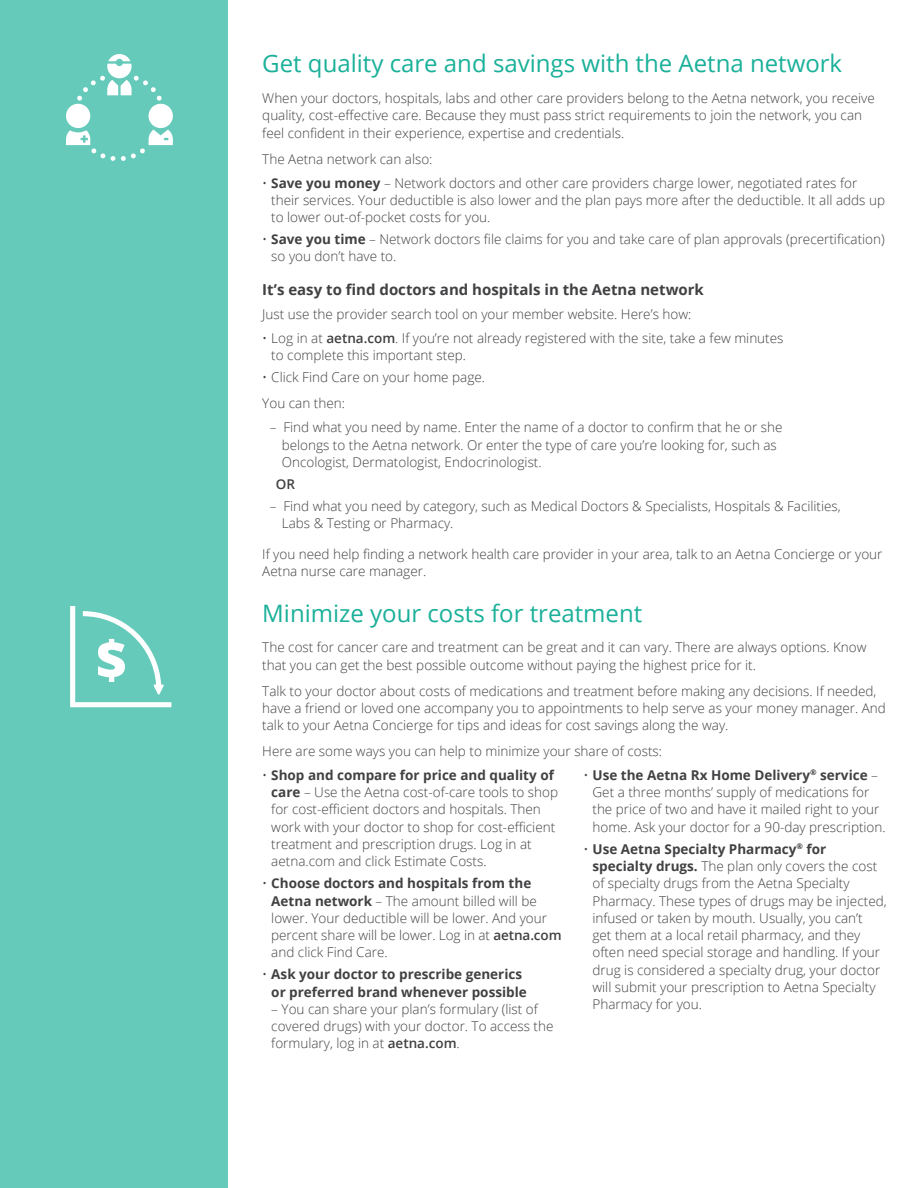
<style>
.page{position:relative;width:918px;height:1188px;background:#fff}
.page>*{position:absolute;margin:0;border:0;box-sizing:border-box;transform-origin:0 0}
.t1{font:24px "Open Sans";color:#1ab099}
.t2{font:700 15px "Open Sans";color:#414042}
.t3{font:300 13.5px/17.2px "Open Sans";color:#414042}
.t4{font:700 13.5px/17.2px "Open Sans";color:#414042}
.t5{font:600 13.5px "Open Sans";color:#414042}
.s1{font-weight:700}
.s2{font-weight:600}
.s3{font-weight:300}
</style>
<div class="page">
<div style="left:0;top:0;width:228px;height:1188px;background:#66cabb"></div>
<div style="left:66px;top:104px;width:24px;height:24px;background:#fff;border-radius:50%"></div>
<div style="left:149px;top:104px;width:24px;height:24px;background:#fff;border-radius:50%"></div>
<svg style="left:77px;top:54px;width:85px;height:47px"></svg>
<svg style="left:66px;top:130px;width:107px;height:31px"></svg>
<svg style="left:70px;top:606px;width:101px;height:101px"></svg>
<h2 class="t1" style="left:262px;top:47px;width:581px">Get quality care and savings with the Aetna network</h2>
<p class="t3" style="left:262px;top:89px;width:614px">When your doctors, hospitals, labs and other care providers belong to the Aetna network, you receive quality, cost-effective care. Because they must pass strict requirements to join the network, you can feel confident in their experience, expertise and credentials.</p>
<p class="t3" style="left:262px;top:150px;width:172px">The Aetna network can also:</p>
<p class="t3" style="left:271px;top:174px;width:615px;text-indent:-9px">• <span class="s1">Save you money</span> – Network doctors and other care providers charge lower, negotiated rates for their services. Your deductible is also lower and the plan pays more after the deductible. It all adds up to lower out-of-pocket costs for you.</p>
<p class="t3" style="left:271px;top:230px;width:615px;text-indent:-9px">• <span class="s1">Save you time</span> – Network doctors file claims for you and take care of plan approvals (precertification) so you don’t have to.</p>
<h3 class="t2" style="left:262px;top:279px;width:443px">It’s easy to find doctors and hospitals in the Aetna network</h3>
<p class="t3" style="left:262px;top:305px;width:431px">Just use the provider search tool on your member website. Here’s how:</p>
<p class="t3" style="left:271px;top:329px;width:514px;text-indent:-9px">• Log in at <span class="s2">aetna.com</span>. If you’re not already registered with the site, take a few minutes to complete this important step.</p>
<p class="t3" style="left:262px;top:368px;width:224px">• Click Find Care on your home page.</p>
<p class="t3" style="left:262px;top:394px;width:84px">You can then:</p>
<p class="t3" style="left:282px;top:418px;width:502px;text-indent:-12px">– Find what you need by name. Enter the name of a doctor to confirm that he or she belongs to the Aetna network. Or enter the type of care you’re looking for, such as<br>Oncologist, Dermatologist, Endocrinologist.</p>
<p class="t5" style="left:276px;top:475px;width:21px">OR</p>
<p class="t3" style="left:282px;top:497px;width:561px;text-indent:-12px">– Find what you need by category, such as Medical Doctors &amp; Specialists, Hospitals &amp; Facilities,<br>Labs &amp; Testing or Pharmacy.</p>
<p class="t3" style="left:262px;top:545px;width:622px">If you need help finding a network health care provider in your area, talk to an Aetna Concierge or your<br>Aetna nurse care manager.</p>
<h2 class="t1" style="left:262px;top:597px;width:381px">Minimize your costs for treatment</h2>
<p class="t3" style="left:262px;top:639px;width:606px">The cost for cancer care and treatment can be great and it can vary. There are always options. Know that you can get the best possible outcome without paying the highest price for it.</p>
<p class="t3" style="left:262px;top:682px;width:625px">Talk to your doctor about costs of medications and treatment before making any decisions. If needed, have a friend or loved one accompany you to appointments to help serve as your money manager. And talk to your Aetna Concierge for tips and ideas for cost savings along the way.</p>
<p class="t3" style="left:262px;top:742px;width:401px">Here are some ways you can help to minimize your share of costs:</p>
<p class="t3" style="left:271px;top:766px;width:288px;text-indent:-9px">• <span class="s1">Shop and compare for price and quality of care</span> – Use the Aetna cost-of-care tools to shop for cost-efficient doctors and hospitals. Then work with your doctor to shop for cost-efficient treatment and prescription drugs. Log in at aetna.com and click Estimate Costs.</p>
<p class="t3" style="left:271px;top:874px;width:292px;text-indent:-9px">• <span class="s1">Choose doctors and hospitals from the Aetna network</span> – The amount billed will be lower. Your deductible will be lower. And your percent share will be lower. Log in at <span class="s2">aetna.com </span>and click Find Care.</p>
<p class="t4" style="left:271px;top:966px;width:257px;text-indent:-9px"><span class="s3">•</span> Ask your doctor to prescribe generics or preferred brand whenever possible</p>
<p class="t3" style="left:271px;top:1000px;width:284px">– You can share your plan’s formulary (list of covered drugs) with your doctor. To access the formulary, log in at <span class="s2">aetna.com</span>.</p>
<p class="t3" style="left:593px;top:766px;width:295px;text-indent:-9px">• <span class="s1">Use the Aetna Rx Home Delivery</span><sup>®</sup> <span class="s1">service</span> – Get a three months’ supply of medications for the price of two and have it mailed right to your home. Ask your doctor for a 90-day prescription.</p>
<p class="t3" style="left:593px;top:840px;width:296px;text-indent:-9px">• <span class="s1">Use Aetna Specialty Pharmacy</span><sup>®</sup> <span class="s1">for specialty drugs.</span> The plan only covers the cost of specialty drugs from the Aetna Specialty Pharmacy. These types of drugs may be injected, infused or taken by mouth. Usually, you can’t<br>get them at a local retail pharmacy, and they often need special storage and handling. If your drug is considered a specialty drug, your doctor will submit your prescription to Aetna Specialty Pharmacy for you.</p>
</div>
